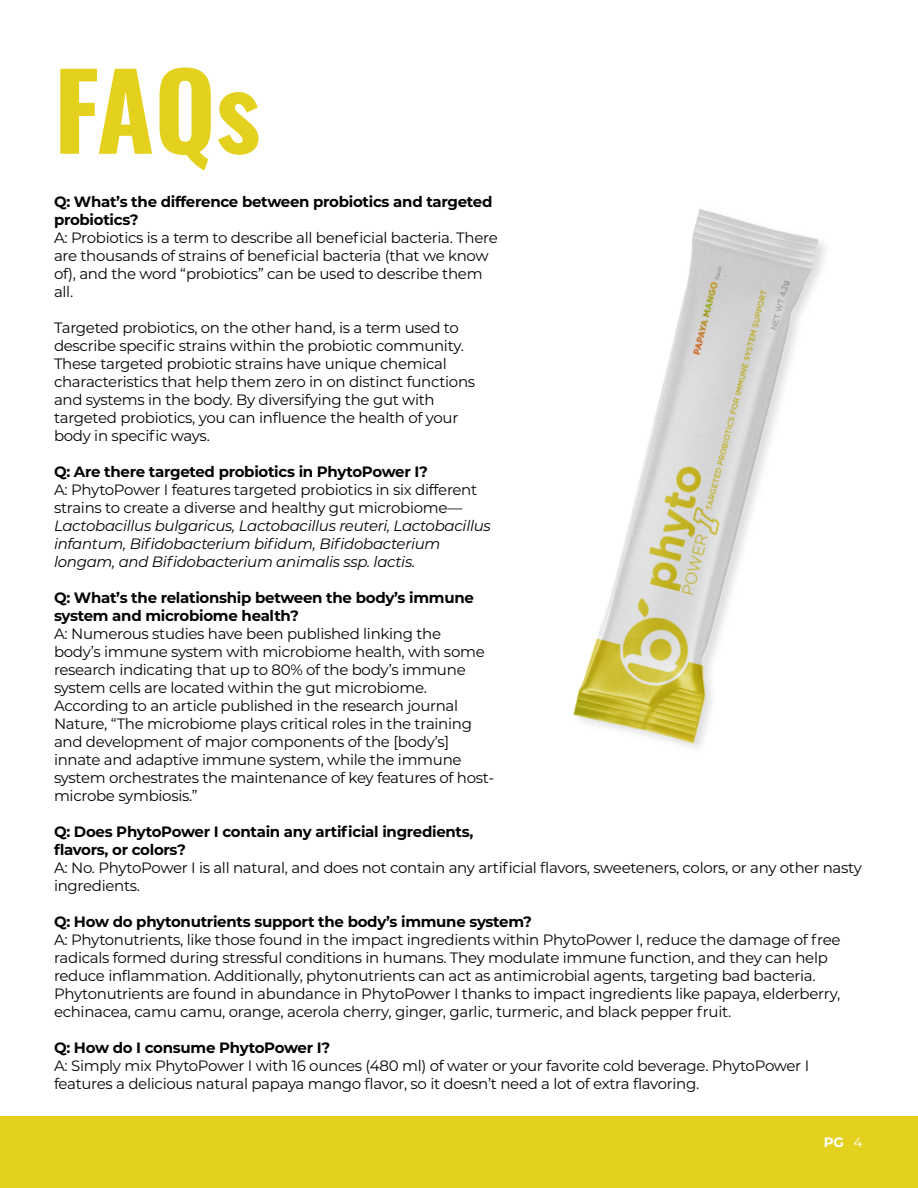
<style>
.page{position:relative;width:918px;height:1188px;background:#fff}
.page>*{position:absolute;margin:0;border:0;box-sizing:border-box;transform-origin:0 0}
.t1{font:700 105px "Oswald";color:#e4d11e}
.t2{font:15px/18px "Montserrat";letter-spacing:-.02em;color:#040503}
.t3{font:700 15px/18px "Montserrat";letter-spacing:-.02em;color:#040503}
.t4{font:italic 15px/18px "Montserrat";letter-spacing:-.02em;color:#040503}
.t5{font:700 13.5px "Montserrat";color:#fff}
.s1{font-style:normal}
.s2{font-weight:400}
</style>
<div class="page">
<div style="left:0;top:1117px;width:918px;height:71px;background:#e4d11e"></div>
<img style="left:573px;top:209px;width:252px;height:539px">
<p class="t1" style="left:54px;top:18px;width:208px">FAQs</p>
<p class="t3" style="left:54px;top:192px;width:440px">Q: What’s the difference between probiotics and targeted probiotics?</p>
<p class="t2" style="left:54px;top:228px;width:445px">A: Probiotics is a term to describe all beneficial bacteria. There are thousands of strains of beneficial bacteria (that we know of), and the word “probiotics” can be used to describe them all.</p>
<p class="t2" style="left:54px;top:318px;width:423px">Targeted probiotics, on the other hand, is a term used to describe specific strains within the probiotic community.<br>These targeted probiotic strains have unique chemical characteristics that help them zero in on distinct functions and systems in the body. By diversifying the gut with targeted probiotics, you can influence the health of your body in specific ways.</p>
<p class="t3" style="left:54px;top:462px;width:375px">Q: Are there targeted probiotics in PhytoPower I?</p>
<p class="t4" style="left:54px;top:480px;width:438px"><span class="s1">A: PhytoPower I features targeted probiotics in six different strains to create a diverse and healthy gut microbiome— </span>Lactobacillus bulgaricus, Lactobacillus reuteri, Lactobacillus infantum, Bifidobacterium bifidum, Bifidobacterium longam, and Bifidobacterium animalis ssp. lactis.</p>
<p class="t3" style="left:54px;top:588px;width:421px">Q: What’s the relationship between the body’s immune system and microbiome health?</p>
<p class="t2" style="left:54px;top:624px;width:442px">A: Numerous studies have been published linking the<br>body’s immune system with microbiome health, with some research indicating that up to 80% of the body’s immune system cells are located within the gut microbiome.<br>According to an article published in the research journal Nature, “The microbiome plays critical roles in the training and development of major components of the [body’s] innate and adaptive immune system, while the immune system orchestrates the maintenance of key features of host&shy;microbe symbiosis.”</p>
<p class="t3" style="left:54px;top:822px;width:421px">Q: Does PhytoPower I contain any artificial ingredients, flavors, or colors?</p>
<p class="t2" style="left:54px;top:858px;width:809px">A: No. PhytoPower I is all natural, and does not contain any artificial flavors, sweeteners, colors, or any other nasty ingredients.</p>
<p class="t3" style="left:54px;top:912px;width:480px">Q: How do phytonutrients support the body’s immune system?</p>
<p class="t2" style="left:54px;top:930px;width:788px">A: Phytonutrients, like those found in the impact ingredients within PhytoPower I, reduce the damage of free radicals formed during stressful conditions in humans. They modulate immune function, and they can help reduce inflammation. Additionally, phytonutrients can act as antimicrobial agents, targeting bad bacteria.<br>Phytonutrients are found in abundance in PhytoPower I thanks to impact ingredients like papaya, elderberry, echinacea, camu camu, orange, acerola cherry, ginger, garlic, turmeric, and black pepper fruit.</p>
<p class="t3" style="left:54px;top:1038px;width:278px">Q: How do I consume PhytoPower I?</p>
<p class="t2" style="left:54px;top:1056px;width:757px">A: Simply mix PhytoPower I with 16 ounces (480 ml) of water or your favorite cold beverage. PhytoPower I features a delicious natural papaya mango flavor, so it doesn’t need a lot of extra flavoring.</p>
<p class="t5" style="left:824px;top:1133px;width:40px">PG <span class="s2">4</span></p>
</div>
